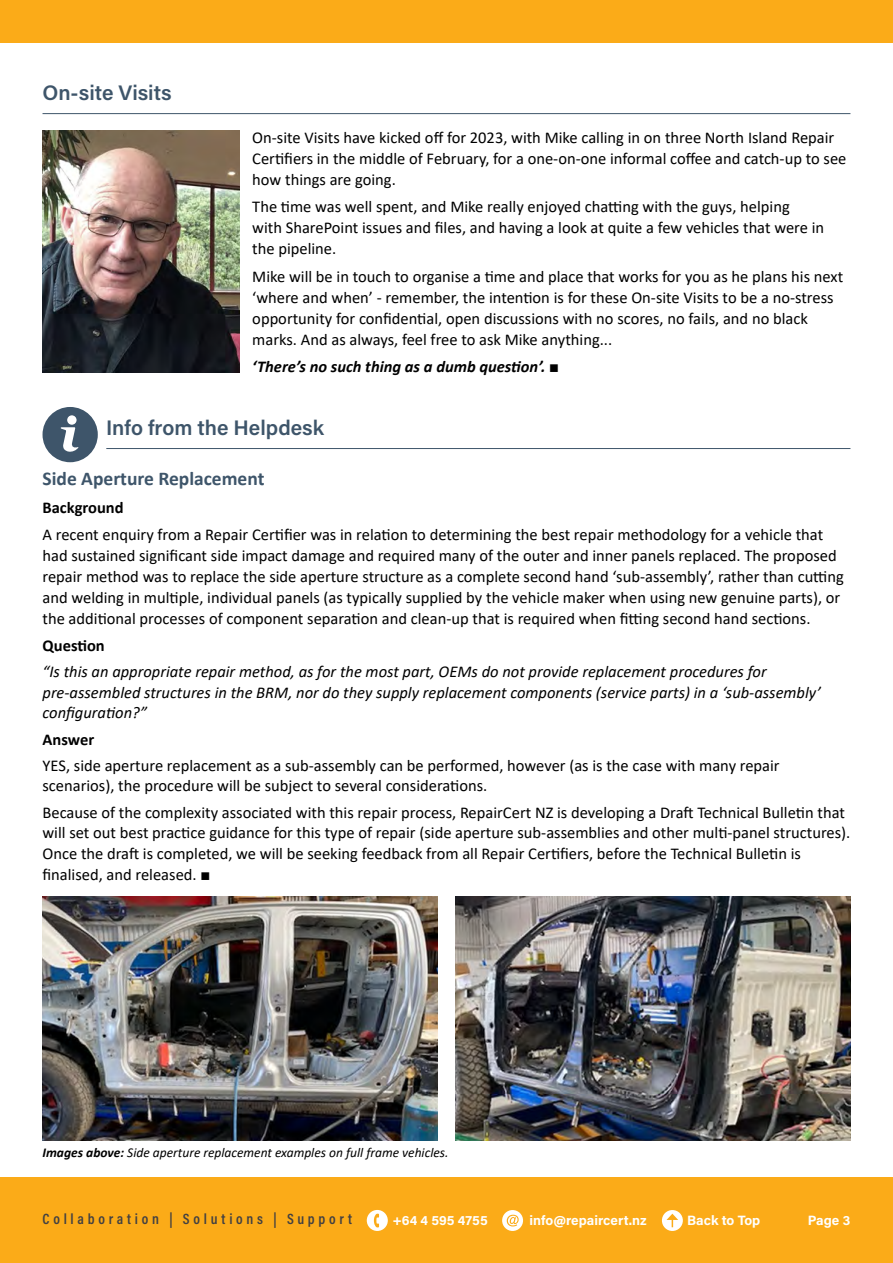
<style>
.page{position:relative;width:893px;height:1263px;background:#fff}
.page>*{position:absolute;margin:0;border:0;box-sizing:border-box;transform-origin:0 0}
.t1{font:600 21px "Acumin Pro";color:#3e556a}
.t2{font:700 19.5px "Calibri";color:#3e556a}
.t3{font:16.5px/21px "Calibri";color:#000}
.t4{font:italic 16.5px/20.2px "Calibri";color:#000}
.t5{font:italic 700 16.5px "Calibri";color:#000}
.t6{font:700 16.5px "Calibri";color:#000}
.t7{font:600 15px "Acumin Pro Cond";letter-spacing:.25em;color:#414042}
.t8{font:italic 13.5px "Calibri";color:#000}
.t9{font:700 13.5px "Acumin Pro";color:#fff}
.s1{font-weight:700}
</style>
<div class="page">
<div style="left:0;top:0;width:893px;height:43px;background:#fbab18"></div>
<div style="left:0;top:1178px;width:893px;height:85px;background:#fbab18"></div>
<div style="left:367px;top:1210px;width:21px;height:21px;background:#fff;border-radius:50%"></div>
<svg style="left:374px;top:1214px;width:5px;height:13px"></svg>
<div style="left:502px;top:1210px;width:21px;height:21px;background:#fff;border-radius:50%"></div>
<svg style="left:507px;top:1215px;width:12px;height:11px"></svg>
<div style="left:662px;top:1210px;width:21px;height:21px;background:#fff;border-radius:50%"></div>
<svg style="left:666px;top:1214px;width:12px;height:13px"></svg>
<img style="left:43px;top:897px;width:395px;height:243px">
<img style="left:455px;top:897px;width:395px;height:243px">
<hr style="left:43px;top:113px;width:807px;height:1px;background:#3e556a">
<img style="left:43px;top:130px;width:197px;height:243px">
<svg style="left:43px;top:407px;width:55px;height:55px"></svg>
<hr style="left:106px;top:448px;width:744px;height:1px;background:#3e556a">
<p class="t1" style="left:43px;top:78px;width:131px">On-site Visits</p>
<p class="t3" style="left:252px;top:126px;width:596px">On-site Visits have kicked off for 2023, with Mike calling in on three North Island Repair<br>Certifiers in the middle of February, for a one-on-one informal coffee and catch-up to see how things are going.</p>
<p class="t3" style="left:252px;top:196px;width:573px">The time was well spent, and Mike really enjoyed chatting with the guys, helping<br>with SharePoint issues and files, and having a look at quite a few vehicles that were in the pipeline.</p>
<p class="t3" style="left:252px;top:265px;width:593px">Mike will be in touch to organise a time and place that works for you as he plans his next ‘where and when’ - remember, the intention is for these On-site Visits to be a no-stress opportunity for confidential, open discussions with no scores, no fails, and no black marks. And as always, feel free to ask Mike anything...</p>
<p class="t5" style="left:252px;top:355px;width:308px">‘There’s no such thing as a dumb question’. ■</p>
<p class="t1" style="left:106px;top:413px;width:219px">Info from the Helpdesk</p>
<p class="t2" style="left:43px;top:465px;width:223px">Side Aperture Replacement</p>
<p class="t6" style="left:43px;top:496px;width:83px">Background</p>
<p class="t3" style="left:43px;top:524px;width:803px">A recent enquiry from a Repair Certifier was in relation to determining the best repair methodology for a vehicle that had sustained significant side impact damage and required many of the outer and inner panels replaced. The proposed repair method was to replace the side aperture structure as a complete second hand ‘sub-assembly’, rather than cutting and welding in multiple, individual panels (as typically supplied by the vehicle maker when using new genuine parts), or the additional processes of component separation and clean-up that is required when fitting second hand sections.</p>
<p class="t6" style="left:43px;top:634px;width:64px">Question</p>
<p class="t4" style="left:43px;top:661px;width:780px">“Is this an appropriate repair method, as for the most part, OEMs do not provide replacement procedures for pre-assembled structures in the BRM, nor do they supply replacement components (service parts) in a ‘sub-assembly’ configuration?”</p>
<p class="t6" style="left:43px;top:727px;width:53px">Answer</p>
<p class="t3" style="left:43px;top:755px;width:739px;line-height:20.2px">YES, side aperture replacement as a sub-assembly can be performed, however (as is the case with many repair scenarios), the procedure will be subject to several considerations.</p>
<p class="t3" style="left:43px;top:802px;width:809px;line-height:20.5px">Because of the complexity associated with this repair process, RepairCert NZ is developing a Draft Technical Bulletin that will set out best practice guidance for this type of repair (side aperture sub-assemblies and other multi-panel structures).<br>Once the draft is completed, we will be seeking feedback from all Repair Certifiers, before the Technical Bulletin is finalised, and released. ■</p>
<p class="t8" style="left:43px;top:1143px;width:408px"><span class="s1">Images above:</span> Side aperture replacement examples on full frame vehicles.</p>
<p class="t7" style="left:43px;top:1209px;width:311px">Collaboration | Solutions | Support</p>
<p class="t9" style="left:392px;top:1210px;width:97px">+64 4 595 4755</p>
<p class="t9" style="left:529px;top:1210px;width:119px">info@repaircert.nz</p>
<p class="t9" style="left:687px;top:1210px;width:75px">Back to Top</p>
<p class="t9" style="left:808px;top:1210px;width:44px">Page 3</p>
</div>
